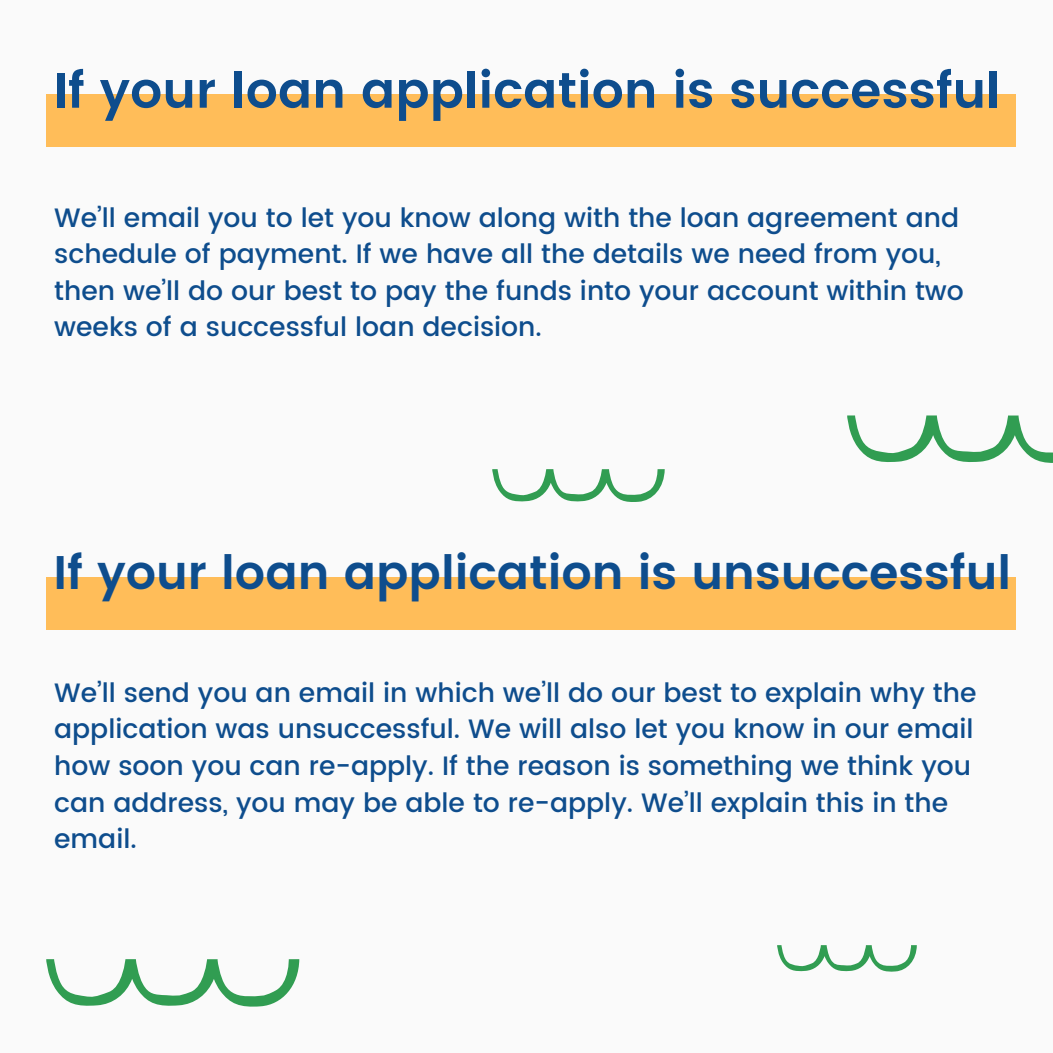
<style>
.page{position:relative;width:1053px;height:1053px;background:#fff}
.page>*{position:absolute;margin:0;border:0;box-sizing:border-box;transform-origin:0 0}
.t1{font:600 50px "Poppins";color:#0e4d8d}
.t2{font:600 47.12px "Poppins";color:#0e4d8d}
.t3{font:500 26.62px/36.5px "Poppins";color:#0e4d8d}
</style>
<div class="page">
<div style="left:0;top:0;width:1052px;height:1053px;background:#fafafa"></div>
<div style="left:46px;top:94px;width:969px;height:52px;background:#ffbd59"></div>
<div style="left:46px;top:578px;width:969px;height:52px;background:#ffbd59"></div>
<svg style="left:847px;top:415px;width:205px;height:48px"></svg>
<svg style="left:492px;top:469px;width:172px;height:33px"></svg>
<svg style="left:46px;top:959px;width:253px;height:48px"></svg>
<svg style="left:777px;top:945px;width:139px;height:27px"></svg>
<p class="t1" style="left:53px;top:61px;width:948px">If your loan application is successful</p>
<p class="t3" style="left:54px;top:199px;width:911px">We’ll email you to let you know along with the loan agreement and schedule of payment. If we have all the details we need from you, then we’ll do our best to pay the funds into your account within two weeks of a successful loan decision.</p>
<p class="t2" style="left:53px;top:545px;width:959px">If your loan application is unsuccessful</p>
<p class="t3" style="left:54px;top:674px;width:923px">We’ll send you an email in which we’ll do our best to explain why the application was unsuccessful. We will also let you know in our email how soon you can re-apply. If the reason is something we think you can address, you may be able to re-apply. We’ll explain this in the email.</p>
</div>
